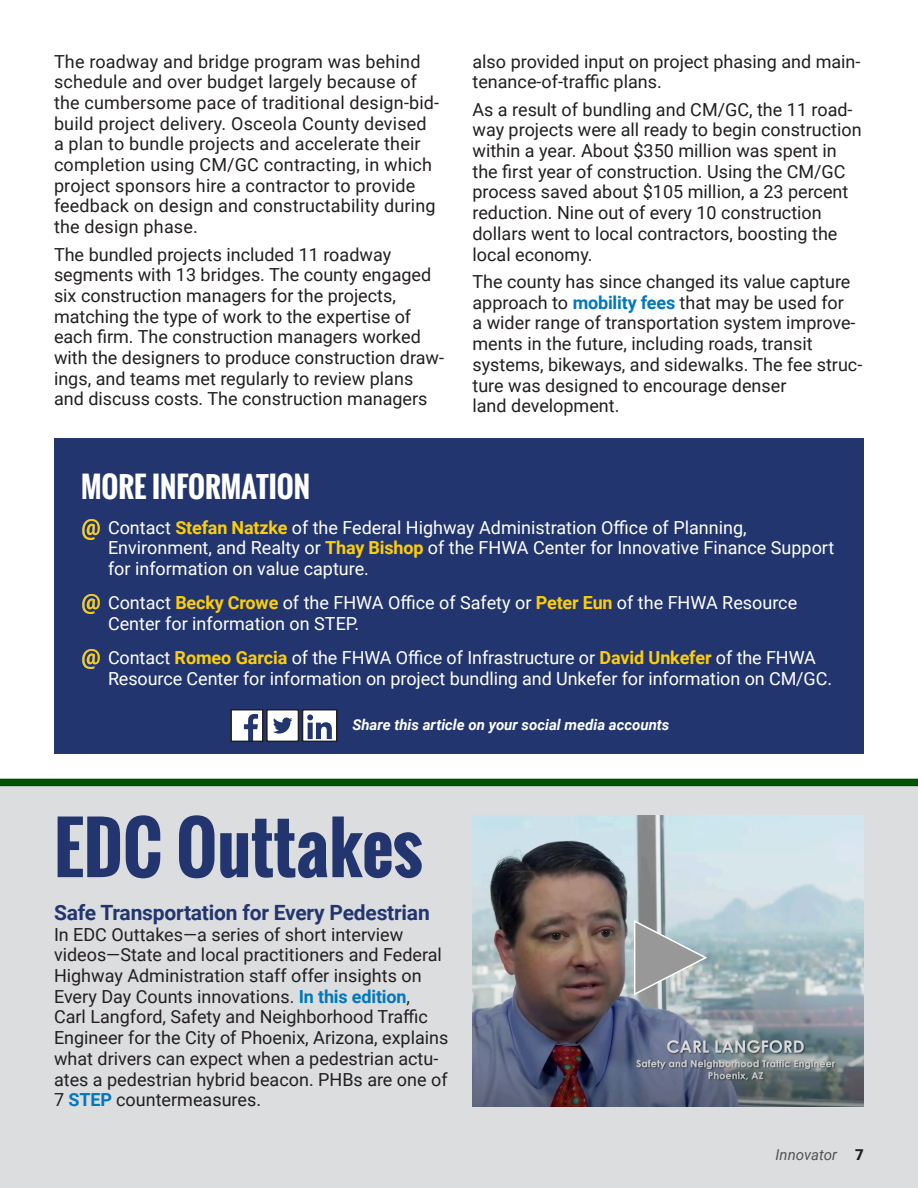
<style>
.page{position:relative;width:918px;height:1188px;background:#fff}
.page>*{position:absolute;margin:0;border:0;box-sizing:border-box;transform-origin:0 0}
.t1{font:700 69px "Oswald";color:#22356f}
.t2{font:700 28.5px "Oswald";color:#fff}
.t3{font:700 21px "Roboto";letter-spacing:-.01em;color:#22356f}
.t4{font:18px/20.7px "Roboto";color:#231f20}
.t5{font:18px/20.7px "Roboto";color:#fff}
.t6{font:italic 700 15px "Roboto";color:#fff}
.t7{font:italic 15px "Roboto";color:#535457}
.s1{font-weight:700;color:#0078bd}
.s2{font-weight:700;color:#fdce07}
.s3{font-weight:900;font-style:normal;color:#231f20}
</style>
<div class="page">
<div style="left:54px;top:438px;width:810px;height:316px;background:#22356f"></div>
<img style="left:82px;top:520px;width:18px;height:19px">
<img style="left:82px;top:594px;width:18px;height:20px">
<img style="left:82px;top:649px;width:18px;height:20px">
<img style="left:233px;top:712px;width:28px;height:27px">
<div style="left:230px;top:709px;width:34px;height:33px;border:2px solid #231f20"></div>
<div style="left:266px;top:709px;width:33px;height:33px;border:2px solid #231f20"></div>
<svg style="left:267px;top:710px;width:67px;height:31px"></svg>
<div style="left:302px;top:709px;width:35px;height:33px;border:2px solid #231f20"></div>
<div style="left:0;top:782px;width:918px;height:406px;background:#dcdddf"></div>
<div style="left:0;top:779px;width:918px;height:7px;background:#005200"></div>
<img style="left:472px;top:815px;width:392px;height:292px">
<svg style="left:633px;top:919px;width:75px;height:78px;background:#a9b2b4"></svg>
<p class="t4" style="left:54px;top:50px;width:387px">The roadway and bridge program was behind schedule and over budget largely because of the cumbersome pace of traditional design-bid&shy;build project delivery. Osceola County devised a plan to bundle projects and accelerate their completion using CM/GC contracting, in which project sponsors hire a contractor to provide feedback on design and constructability during the design phase.</p>
<p class="t4" style="left:54px;top:243px;width:392px">The bundled projects included 11 roadway segments with 13 bridges. The county engaged six construction managers for the projects, matching the type of work to the expertise of each firm. The construction managers worked with the designers to produce construction draw&shy;ings, and teams met regularly to review plans and discuss costs. The construction managers</p>
<p class="t4" style="left:472px;top:50px;width:389px">also provided input on project phasing and main&shy;tenance-of-traffic plans.</p>
<p class="t4" style="left:472px;top:98px;width:391px">As a result of bundling and CM/GC, the 11 road&shy;way projects were all ready to begin construction within a year. About $350 million was spent in the first year of construction. Using the CM/GC process saved about $105 million, a 23 percent reduction. Nine out of every 10 construction dollars went to local contractors, boosting the local economy.</p>
<p class="t4" style="left:472px;top:271px;width:391px">The county has since changed its value capture approach to <span class="s1">mobility fees</span> that may be used for<br>a wider range of transportation system improve&shy;ments in the future, including roads, transit systems, bikeways, and sidewalks. The fee struc&shy;ture was designed to encourage denser<br>land development.</p>
<h2 class="t2" style="left:81px;top:466px;width:231px">MORE INFORMATION</h2>
<p class="t5" style="left:108px;top:516px;width:728px">Contact <span class="s2">Stefan Natzke</span> of the Federal Highway Administration Office of Planning,<br>Environment, and Realty or <span class="s2">Thay Bishop</span> of the FHWA Center for Innovative Finance Support for information on value capture.</p>
<p class="t5" style="left:108px;top:592px;width:691px">Contact <span class="s2">Becky Crowe</span> of the FHWA Office of Safety or <span class="s2">Peter Eun</span> of the FHWA Resource<br>Center for information on STEP.</p>
<p class="t5" style="left:108px;top:647px;width:726px">Contact <span class="s2">Romeo Garcia</span> of the FHWA Office of Infrastructure or <span class="s2">David Unkefer</span> of the FHWA<br>Resource Center for information on project bundling and Unkefer for information on CM/GC.</p>
<p class="t6" style="left:352px;top:714px;width:319px">Share this article on your social media accounts</p>
<h1 class="t1" style="left:54px;top:796px;width:370px">EDC Outtakes</h1>
<p class="t3" style="left:54px;top:898px;width:377px">Safe Transportation for Every Pedestrian</p>
<p class="t4" style="left:54px;top:923px;width:396px">In EDC Outtakes—a series of short interview videos—State and local practitioners and Federal Highway Administration staff offer insights on Every Day Counts innovations. <span class="s1">In this edition</span>,<br>Carl Langford, Safety and Neighborhood Traffic Engineer for the City of Phoenix, Arizona, explains what drivers can expect when a pedestrian actu&shy;ates a pedestrian hybrid beacon. PHBs are one of 7 <span class="s1">STEP</span> countermeasures.</p>
<p class="t7" style="left:776px;top:1144px;width:90px">Innovator <span class="s3">7</span></p>
</div>
